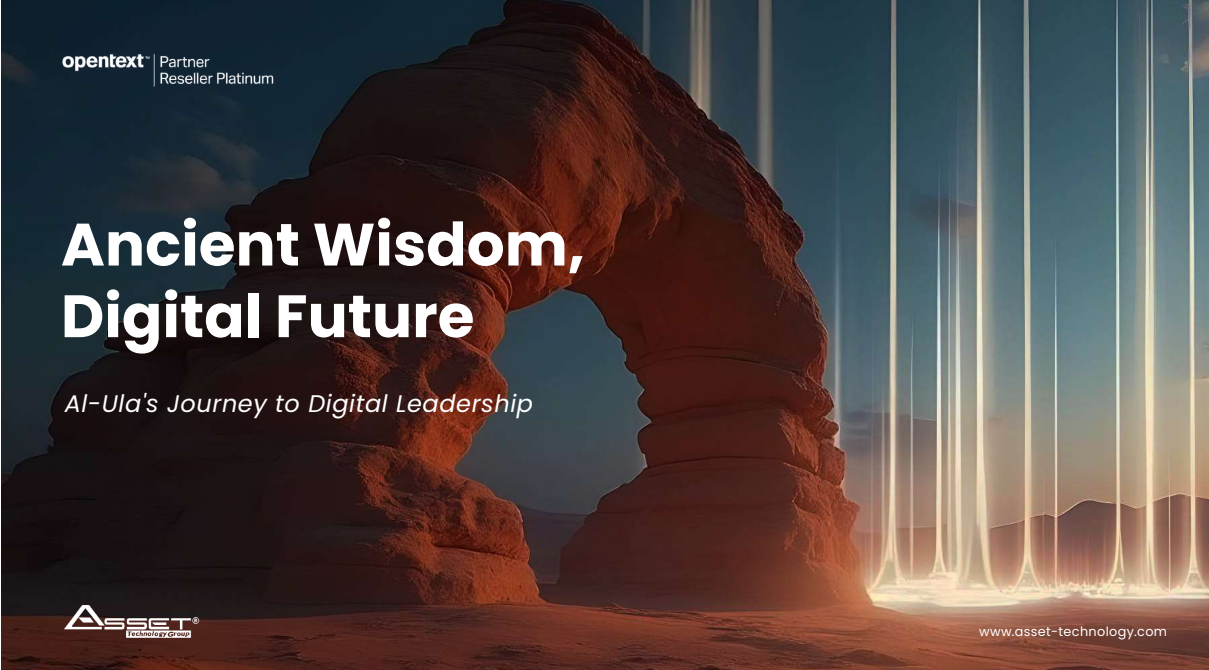
<style>
.page{position:relative;width:1209px;height:670px;background:#fff}
.page>*{position:absolute;margin:0;border:0;box-sizing:border-box;transform-origin:0 0}
.t1{font:700 59.6px/71.6px "Poppins";color:#fff}
.t2{font:italic 24px "Poppins";letter-spacing:.025em;color:#fff}
.t3{font:12.8px "Poppins";letter-spacing:.025em;color:#fff}
</style>
<div class="page">
<img style="left:1px;top:0;width:1208px;height:669px">
<img style="left:57px;top:593px;width:146px;height:62px">
<img style="left:51px;top:43px;width:232px;height:54px">
<h1 class="t1" style="left:61px;top:209px;width:526px">Ancient Wisdom,<br>Digital Future</h1>
<p class="t2" style="left:65px;top:389px;width:470px">Al-Ula's Journey to Digital Leadership</p>
<p class="t3" style="left:979px;top:623px;width:189px">www.asset-technology.com</p>
</div>
